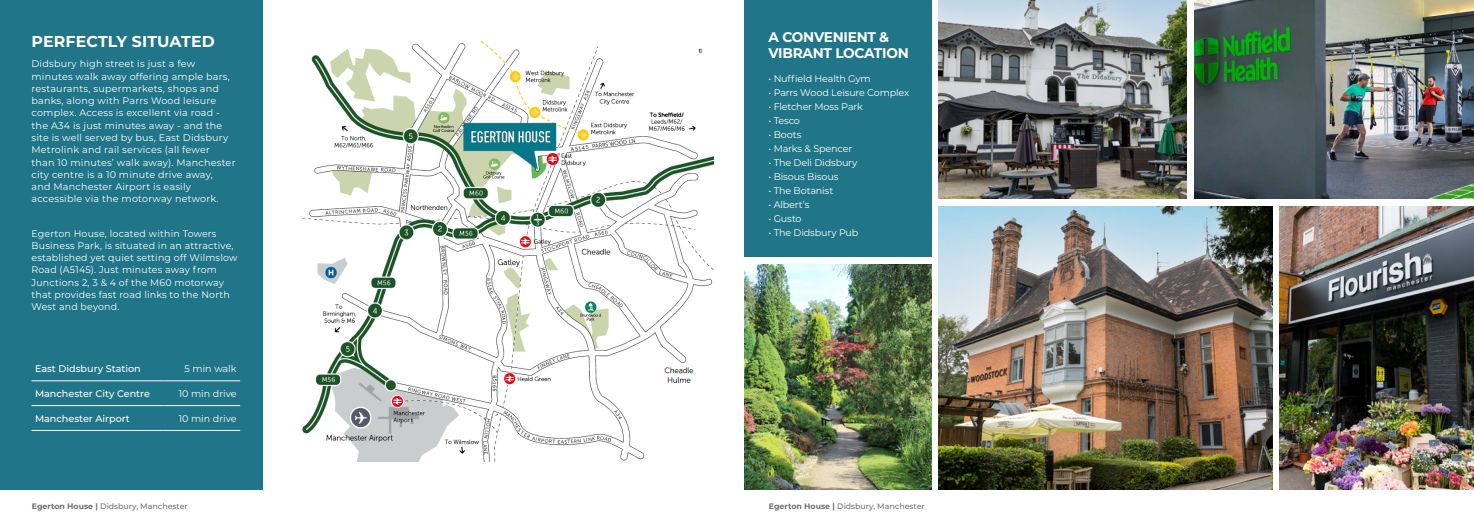
<style>
.page{position:relative;width:1474px;height:521px;background:#fff}
.page>*{position:absolute;margin:0;border:0;box-sizing:border-box;transform-origin:0 0}
.t1{font:700 15.75px "Montserrat";letter-spacing:.01em;color:#fff}
.t2{font:700 14px/16.8px "Montserrat";letter-spacing:-.02em;color:#fff}
.t3{font:9.62px/12.2px "Montserrat";letter-spacing:.02em;color:#fff}
.t4{font:9.62px "Montserrat";letter-spacing:-.02em;color:#fff}
.t5{font:500 9.62px "Montserrat";color:#fff}
.t6{font:9.62px "Montserrat";letter-spacing:-.015em;color:#fff}
.t7{font:9.62px "Montserrat";color:#fff}
.t8{font:9.62px "Montserrat";letter-spacing:-.01em;color:#fff}
.t9{font:500 7.88px "Montserrat";color:#706f6f}
.s1{font-weight:700}
</style>
<div class="page">
<div style="left:0;top:0;width:274px;height:489px;background:#207588"></div>
<div style="left:263px;top:0;width:450px;height:489px;background:#fff"></div>
<img style="left:302px;top:42px;width:411px;height:419px">
<div style="left:710px;top:25px;width:19px;height:21px;background:#fff"></div>
<hr style="left:32px;top:380px;width:131px;height:1px;background:#fff">
<hr style="left:163px;top:380px;width:77px;height:1px;background:#fff">
<hr style="left:32px;top:430px;width:131px;height:1px;background:#fff">
<hr style="left:163px;top:430px;width:77px;height:1px;background:#fff">
<hr style="left:32px;top:405px;width:131px;height:1px;background:#fff">
<hr style="left:163px;top:405px;width:77px;height:1px;background:#fff">
<img style="left:938px;top:206px;width:334px;height:283px">
<div style="left:737px;top:0;width:194px;height:257px;background:#207588"></div>
<img style="left:938px;top:0;width:248px;height:199px">
<img style="left:744px;top:264px;width:187px;height:225px">
<img style="left:1279px;top:206px;width:194px;height:283px">
<img style="left:1194px;top:0;width:279px;height:199px">
<div style="left:729px;top:0;width:15px;height:521px;background:#fff"></div>
<h1 class="t1" style="left:32px;top:30px;width:185px">PERFECTLY SITUATED</h1>
<p class="t3" style="left:32px;top:58px;width:205px">Didsbury high street is just a few minutes walk away offering ample bars, restaurants, supermarkets, shops and banks, along with Parrs Wood leisure complex. Access is excellent via road - the A34 is just minutes away - and the site is well served by bus, East Didsbury Metrolink and rail services (all fewer than 10 minutes’ walk away). Manchester city centre is a 10 minute drive away,<br>and Manchester Airport is easily accessible via the motorway network.</p>
<p class="t3" style="left:32px;top:227px;width:207px">Egerton House, located within Towers Business Park, is situated in an attractive, established yet quiet setting off Wilmslow Road (A5145). Just minutes away from Junctions 2, 3 &amp; 4 of the M60 motorway that provides fast road links to the North West and beyond.</p>
<p class="t5" style="left:35px;top:362px;width:107px">East Didsbury Station</p>
<p class="t3" style="left:184px;top:362px;width:54px">5 min walk</p>
<p class="t5" style="left:35px;top:387px;width:116px">Manchester City Centre</p>
<p class="t7" style="left:179px;top:387px;width:59px">10 min drive</p>
<p class="t5" style="left:35px;top:411px;width:96px">Manchester Airport</p>
<p class="t7" style="left:179px;top:412px;width:59px">10 min drive</p>
<p class="t9" style="left:32px;top:501px;width:157px"><span class="s1">Egerton House |</span> Didsbury, Manchester</p>
<h2 class="t2" style="left:768px;top:28px;width:142px">A CONVENIENT &amp;<br>VIBRANT LOCATION</h2>
<p class="t4" style="left:768px;top:72px;width:104px">• Nuffield Health Gym</p>
<p class="t4" style="left:768px;top:86px;width:142px">• Parrs Wood Leisure Complex</p>
<p class="t4" style="left:768px;top:100px;width:96px">• Fletcher Moss Park</p>
<p class="t3" style="left:768px;top:114px;width:33px">• Tesco</p>
<p class="t3" style="left:768px;top:128px;width:34px">• Boots</p>
<p class="t4" style="left:768px;top:142px;width:85px">• Marks &amp; Spencer</p>
<p class="t6" style="left:768px;top:156px;width:90px">• The Deli Didsbury</p>
<p class="t8" style="left:768px;top:170px;width:71px">• Bisous Bisous</p>
<p class="t6" style="left:768px;top:184px;width:66px">• The Botanist</p>
<p class="t3" style="left:768px;top:198px;width:42px">• Albert’s</p>
<p class="t3" style="left:768px;top:212px;width:35px">• Gusto</p>
<p class="t6" style="left:768px;top:226px;width:91px">• The Didsbury Pub</p>
<p class="t9" style="left:768px;top:501px;width:157px"><span class="s1">Egerton House |</span> Didsbury, Manchester</p>
</div>
